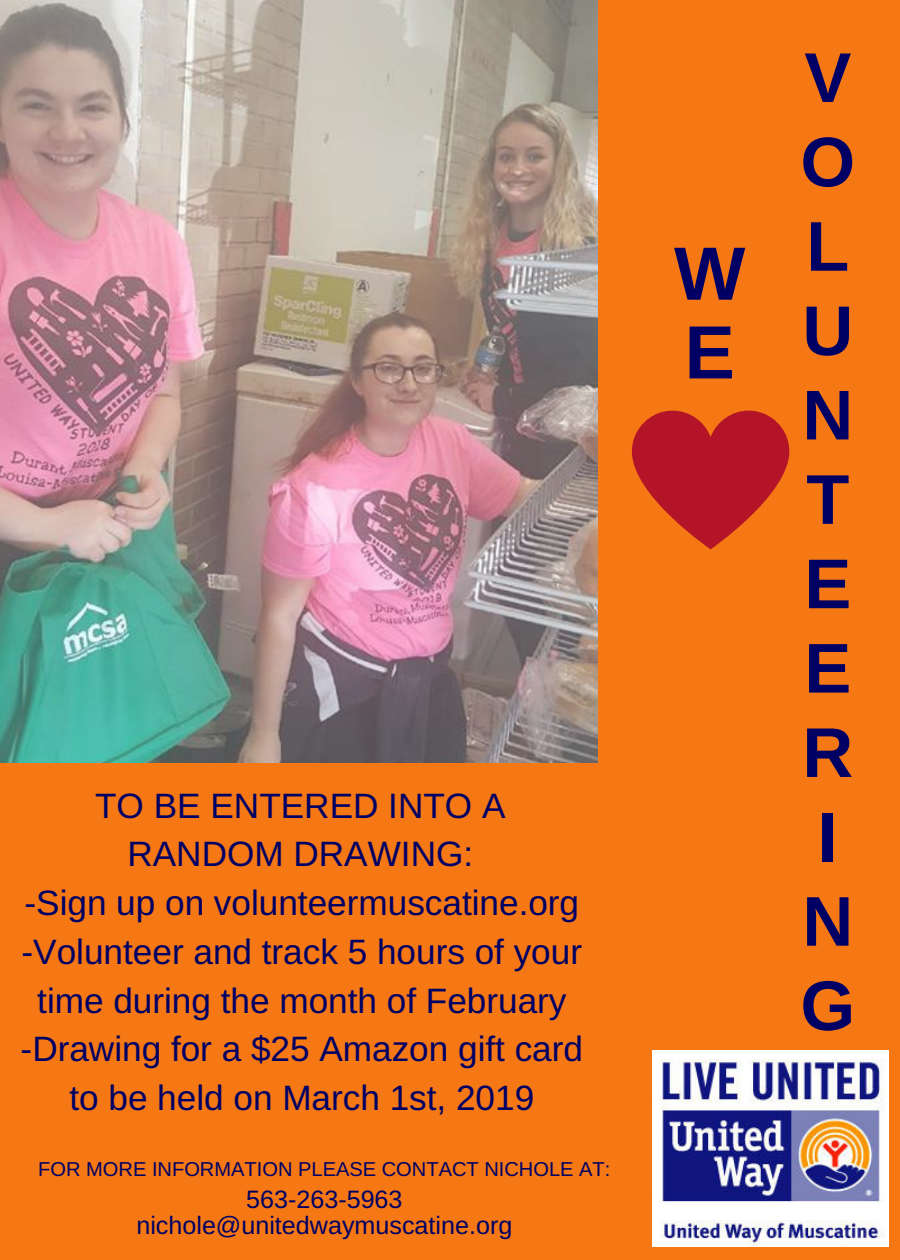
<style>
.page{position:relative;width:900px;height:1260px;background:#fff}
.page>*{position:absolute;margin:0;border:0;box-sizing:border-box;transform-origin:0 0}
.t1{font:700 75.5px/78.8px "Arimo";color:#000064}
.t2{font:700 70.5px/84.5px "Arimo";color:#000064}
.t3{font:35.25px/48.8px "Arimo";color:#000064;text-align:center}
.t4{font:25.25px/26.2px "Arimo";color:#000064;text-align:center}
.t5{font:20px "Arimo";color:#000064}
</style>
<div class="page">
<img style="left:0;top:0;width:598px;height:763px">
<div style="left:598px;top:0;width:302px;height:1260px;background:#f57814"></div>
<svg style="left:632px;top:411px;width:157px;height:138px"></svg>
<div style="left:0;top:763px;width:611px;height:497px;background:#f57814"></div>
<img style="left:652px;top:1050px;width:237px;height:197px">
<p class="t3" style="left:21px;top:781px;width:564px">TO BE ENTERED INTO A<br>RANDOM DRAWING:<br>-Sign up on volunteermuscatine.org -Volunteer and track 5 hours of your time during the month of February -Drawing for a $25 Amazon gift card to be held on March 1st, 2019</p>
<p class="t5" style="left:38px;top:1158px;width:574px">FOR MORE INFORMATION PLEASE CONTACT NICHOLE AT:</p>
<p class="t4" style="left:136px;top:1186px;width:377px">563-263-5963 nichole@unitedwaymuscatine.org</p>
<h1 class="t1" style="left:674px;top:234px;width:73px">W<br>E</h1>
<h2 class="t2" style="left:800px;top:35px;width:56px">V<br>O<br>L<br>U<br>N<br>T<br>E<br>E<br>R<br>I<br>N<br>G</h2>
</div>
